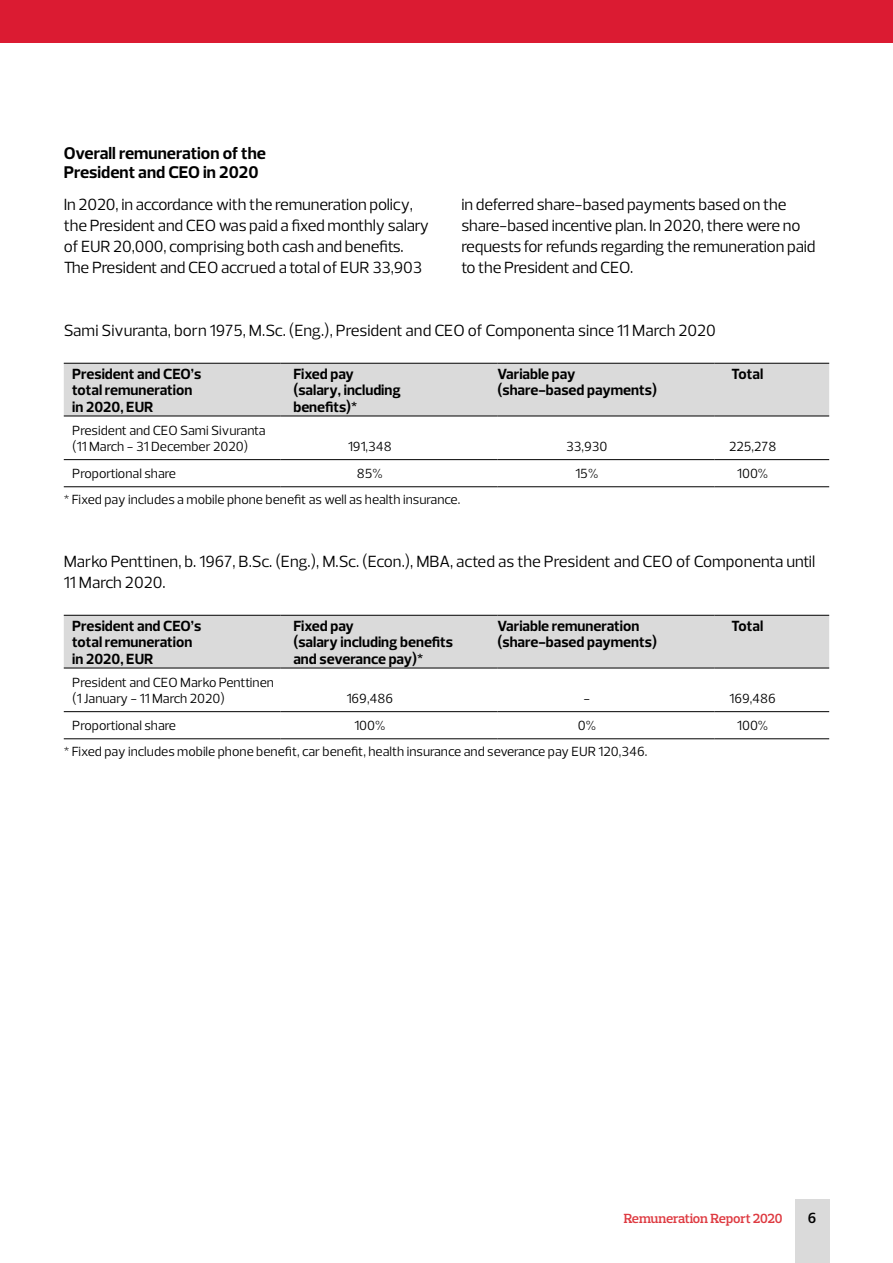
<style>
.page{position:relative;width:893px;height:1263px;background:#fff}
.page>*{position:absolute;margin:0;border:0;box-sizing:border-box;transform-origin:0 0}
.Vo2{font:700 17.25px/19.5px "Prelo";color:#000}
.Leipis{font:16.5px/21px "Prelo";letter-spacing:-.01em;color:#000}
.TAUL_Ots2{font:700 15px/16.5px "Prelo";color:#000}
.t1{font:600 15px "Prelo";color:#000}
.TAUL_Leipis_vas{font:13.5px/16.5px "Prelo";color:#000}
.Leipis-2{font:13.5px "Prelo";color:#000}
.t2{font:600 13.5px "Prelo Slab";letter-spacing:-.015em;color:#de3a41}
</style>
<div class="page">
<div style="left:795px;top:1199px;width:34px;height:64px;background:#dadada"></div>
<div style="left:0;top:0;width:893px;height:43px;background:#db1b32"></div>
<div style="left:64px;top:364px;width:765px;height:52px;background:#dadada"></div>
<hr style="left:64px;top:363px;width:217px;height:1px;background:#000">
<hr style="left:281px;top:363px;width:216px;height:1px;background:#000">
<hr style="left:497px;top:363px;width:217px;height:1px;background:#000">
<hr style="left:714px;top:363px;width:115px;height:1px;background:#000">
<hr style="left:64px;top:416px;width:217px;height:1px;background:#000">
<hr style="left:281px;top:416px;width:216px;height:1px;background:#000">
<hr style="left:497px;top:416px;width:217px;height:1px;background:#000">
<hr style="left:714px;top:416px;width:115px;height:1px;background:#000">
<hr style="left:64px;top:459px;width:217px;height:1px;background:#000">
<hr style="left:281px;top:459px;width:216px;height:1px;background:#000">
<hr style="left:497px;top:459px;width:217px;height:1px;background:#000">
<hr style="left:714px;top:459px;width:115px;height:1px;background:#000">
<hr style="left:64px;top:486px;width:217px;height:1px;background:#000">
<hr style="left:281px;top:486px;width:216px;height:1px;background:#000">
<hr style="left:497px;top:486px;width:217px;height:1px;background:#000">
<hr style="left:714px;top:486px;width:115px;height:1px;background:#000">
<div style="left:64px;top:616px;width:765px;height:52px;background:#dadada"></div>
<hr style="left:64px;top:615px;width:217px;height:1px;background:#000">
<hr style="left:281px;top:615px;width:216px;height:1px;background:#000">
<hr style="left:497px;top:615px;width:217px;height:1px;background:#000">
<hr style="left:714px;top:615px;width:115px;height:1px;background:#000">
<hr style="left:64px;top:668px;width:217px;height:1px;background:#000">
<hr style="left:281px;top:668px;width:216px;height:1px;background:#000">
<hr style="left:497px;top:668px;width:217px;height:1px;background:#000">
<hr style="left:714px;top:668px;width:115px;height:1px;background:#000">
<hr style="left:64px;top:711px;width:217px;height:1px;background:#000">
<hr style="left:281px;top:711px;width:216px;height:1px;background:#000">
<hr style="left:497px;top:711px;width:217px;height:1px;background:#000">
<hr style="left:714px;top:711px;width:115px;height:1px;background:#000">
<hr style="left:64px;top:738px;width:217px;height:1px;background:#000">
<hr style="left:281px;top:738px;width:216px;height:1px;background:#000">
<hr style="left:497px;top:738px;width:217px;height:1px;background:#000">
<hr style="left:714px;top:738px;width:115px;height:1px;background:#000">
<p class="Vo2" style="left:64px;top:143px;width:204px">Overall remuneration of the<br>President and CEO in 2020</p>
<p class="Leipis" style="left:64px;top:194px;width:367px">In 2020, in accordance with the remuneration policy, the President and CEO was paid a fixed monthly salary of EUR 20,000, comprising both cash and benefits.<br>The President and CEO accrued a total of EUR 33,903</p>
<p class="Leipis" style="left:461px;top:194px;width:356px">in deferred share-based payments based on the share-based incentive plan. In 2020, there were no requests for refunds regarding the remuneration paid to the President and CEO.</p>
<p class="Leipis" style="left:64px;top:320px;width:654px">Sami Sivuranta, born 1975, M.Sc. (Eng.), President and CEO of Componenta since 11 March 2020</p>
<p class="TAUL_Ots2" style="left:72px;top:365px;width:130px">President and CEO’s total remuneration</p>
<p class="TAUL_Ots2" style="left:72px;top:398px;width:83px">in 2020, EUR</p>
<p class="TAUL_Ots2" style="left:293px;top:365px;width:62px">Fixed pay</p>
<p class="TAUL_Ots2" style="left:293px;top:382px;width:109px">(salary, including benefits)*</p>
<p class="TAUL_Ots2" style="left:497px;top:365px;width:161px">Variable pay (share-based payments)</p>
<p class="TAUL_Ots2" style="left:731px;top:365px;width:33px">Total</p>
<p class="TAUL_Leipis_vas" style="left:72px;top:422px;width:195px">President and CEO Sami Sivuranta (11 March - 31 December 2020)</p>
<p class="TAUL_Leipis_vas" style="left:348px;top:438px;width:45px">191,348</p>
<p class="TAUL_Leipis_vas" style="left:566px;top:438px;width:43px">33,930</p>
<p class="TAUL_Leipis_vas" style="left:729px;top:438px;width:49px">225,278</p>
<p class="TAUL_Leipis_vas" style="left:72px;top:465px;width:105px">Proportional share</p>
<p class="TAUL_Leipis_vas" style="left:357px;top:465px;width:27px">85%</p>
<p class="TAUL_Leipis_vas" style="left:575px;top:465px;width:24px">15%</p>
<p class="TAUL_Leipis_vas" style="left:737px;top:465px;width:33px">100%</p>
<p class="Leipis-2" style="left:64px;top:491px;width:398px">* Fixed pay includes a mobile phone benefit as well as health insurance.</p>
<p class="Leipis" style="left:64px;top:551px;width:753px">Marko Penttinen, b. 1967, B.Sc. (Eng.), M.Sc. (Econ.), MBA, acted as the President and CEO of Componenta until<br>11 March 2020.</p>
<p class="TAUL_Ots2" style="left:72px;top:617px;width:130px">President and CEO’s total remuneration</p>
<p class="TAUL_Ots2" style="left:72px;top:650px;width:83px">in 2020, EUR</p>
<p class="TAUL_Ots2" style="left:293px;top:617px;width:62px">Fixed pay</p>
<p class="TAUL_Ots2" style="left:293px;top:634px;width:161px">(salary including benefits and severance pay)*</p>
<p class="TAUL_Ots2" style="left:497px;top:617px;width:161px">Variable remuneration (share-based payments)</p>
<p class="TAUL_Ots2" style="left:731px;top:617px;width:33px">Total</p>
<p class="TAUL_Leipis_vas" style="left:72px;top:674px;width:203px">President and CEO Marko Penttinen (1 January - 11 March 2020)</p>
<p class="TAUL_Leipis_vas" style="left:347px;top:690px;width:48px">169,486</p>
<p class="TAUL_Leipis_vas" style="left:583px;top:690px;width:8px">-</p>
<p class="TAUL_Leipis_vas" style="left:729px;top:690px;width:48px">169,486</p>
<p class="TAUL_Leipis_vas" style="left:72px;top:717px;width:105px">Proportional share</p>
<p class="TAUL_Leipis_vas" style="left:354px;top:717px;width:33px">100%</p>
<p class="TAUL_Leipis_vas" style="left:578px;top:717px;width:20px">0%</p>
<p class="TAUL_Leipis_vas" style="left:737px;top:717px;width:33px">100%</p>
<p class="Leipis-2" style="left:64px;top:743px;width:585px">* Fixed pay includes mobile phone benefit, car benefit, health insurance and severance pay EUR 120,346.</p>
<p class="t2" style="left:624px;top:1210px;width:160px">Remuneration Report 2020</p>
<p class="t1" style="left:808px;top:1209px;width:10px">6</p>
</div>
